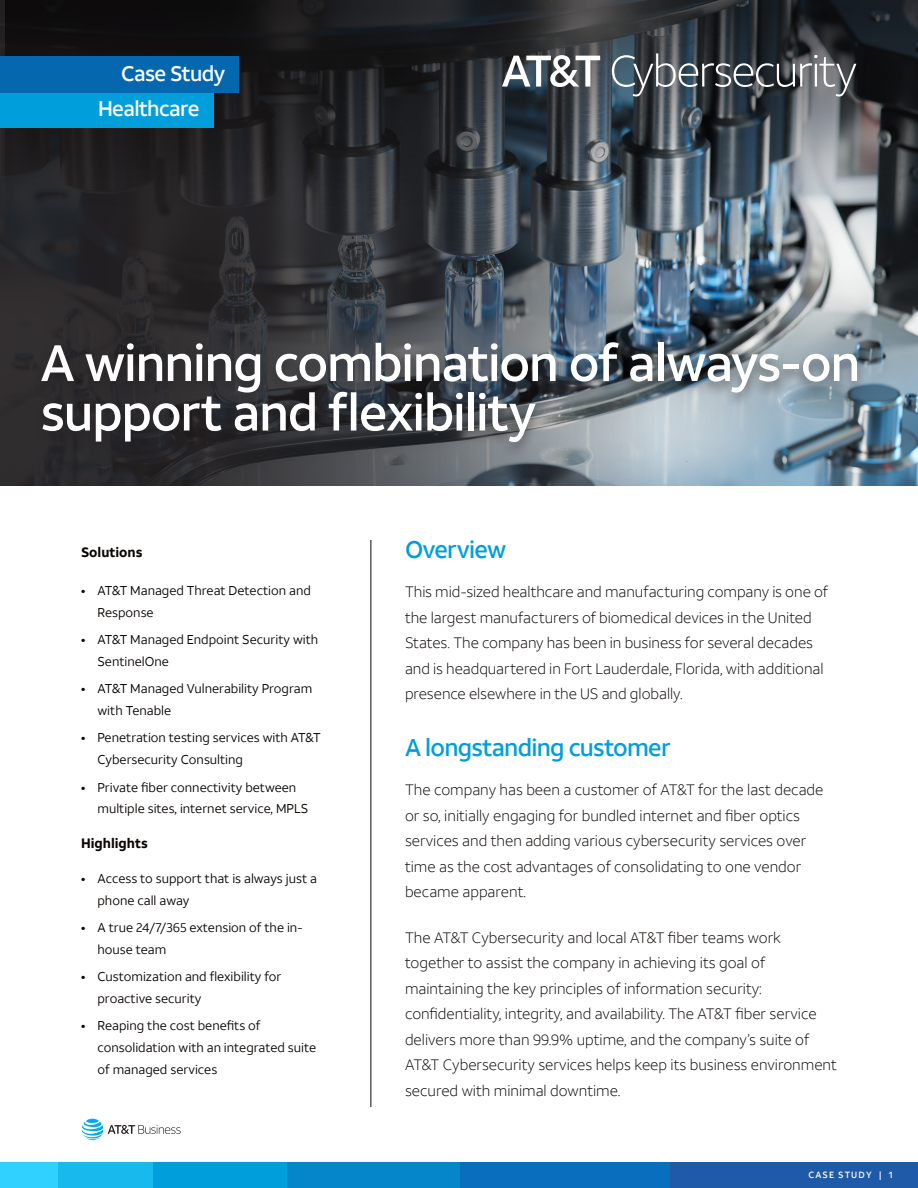
<style>
.page{position:relative;width:918px;height:1188px;background:#fff}
.page>*{position:absolute;margin:0;border:0;box-sizing:border-box;transform-origin:0 0}
.Headline{font:500 51px/49.5px "ATT Aleck Sans";letter-spacing:-.03em;color:#fff}
.Subhead{font:500 24px "ATT Aleck Sans";letter-spacing:-.03em;color:#009fdb}
.Legal{font:500 21px "ATT Aleck Sans";letter-spacing:-.03em;color:#fff}
.Body_Copy{font:300 15px/25.5px "ATT Aleck Sans";color:#0a0604}
.Subhead-2{font:700 13.5px "ATT Aleck Sans";color:#0a0604}
.t1{font:12.75px/21.8px "ATT Aleck Sans";color:#0a0604}
.t2{font:500 9px "ATT Aleck Sans";letter-spacing:.12em;color:#fff}
.s1{font-weight:700}
</style>
<div class="page">
<div style="left:669px;top:1163px;width:249px;height:25px;background:#1f5aa9"></div>
<div style="left:459px;top:1163px;width:211px;height:25px;background:#0a6ebe"></div>
<div style="left:287px;top:1163px;width:172px;height:25px;background:#0586cb"></div>
<div style="left:153px;top:1163px;width:134px;height:25px;background:#009fdb"></div>
<div style="left:57px;top:1163px;width:96px;height:25px;background:#18b9ed"></div>
<div style="left:0;top:1162px;width:57px;height:26px;background:#30d1ff"></div>
<svg style="left:82px;top:1119px;width:99px;height:21px"></svg>
<img style="left:653px;top:205px;width:265px;height:281px">
<svg style="left:0;top:0;width:653px;height:486px;background:#3d4146"></svg>
<svg style="left:5px;top:0;width:913px;height:205px;background:#2f3337"></svg>
<div style="left:0;top:92px;width:213px;height:35px;background:#009fdb"></div>
<div style="left:0;top:56px;width:239px;height:37px;background:#0568ae"></div>
<div style="left:33px;top:339px;width:834px;height:119px;background:#231f20;opacity:.5"></div>
<hr style="left:370px;top:540px;width:1px;height:567px;background:#0a0604">
<svg style="left:502px;top:55px;width:98px;height:32px"></svg>
<svg style="left:612px;top:53px;width:244px;height:44px;background:#5b6267"></svg>
<p class="Legal" style="left:121px;top:61px;width:106px">Case Study</p>
<p class="Legal" style="left:98px;top:96px;width:103px">Healthcare</p>
<p class="Headline" style="left:40px;top:339px;width:821px">A winning combination of always-on support and flexibility</p>
<h2 class="Subhead-2" style="left:81px;top:544px;width:63px">Solutions</h2>
<p class="t1" style="left:98px;top:580px;width:215px;text-indent:-16px"><span class="s1">•</span> AT&amp;T Managed Threat Detection and<br>Response</p>
<p class="t1" style="left:98px;top:629px;width:222px;text-indent:-16px"><span class="s1">•</span> AT&amp;T Managed Endpoint Security with<br>SentinelOne</p>
<p class="t1" style="left:98px;top:678px;width:216px;text-indent:-16px"><span class="s1">•</span> AT&amp;T Managed Vulnerability Program with Tenable</p>
<p class="t1" style="left:98px;top:727px;width:225px;text-indent:-16px"><span class="s1">•</span> Penetration testing services with AT&amp;T<br>Cybersecurity Consulting</p>
<p class="t1" style="left:98px;top:776px;width:212px;text-indent:-16px"><span class="s1">•</span> Private fiber connectivity between multiple sites, internet service, MPLS</p>
<h2 class="Subhead-2" style="left:81px;top:834px;width:68px">Highlights</h2>
<p class="t1" style="left:98px;top:867px;width:221px;text-indent:-16px"><span class="s1">•</span> Access to support that is always just a phone call away</p>
<p class="t1" style="left:98px;top:917px;width:206px;text-indent:-16px"><span class="s1">•</span> A true 24/7/365 extension of the in&shy;house team</p>
<p class="t1" style="left:98px;top:966px;width:186px;text-indent:-16px"><span class="s1">•</span> Customization and flexibility for proactive security</p>
<p class="t1" style="left:98px;top:1015px;width:220px;text-indent:-16px"><span class="s1">•</span> Reaping the cost benefits of consolidation with an integrated suite of managed services</p>
<h2 class="Subhead" style="left:405px;top:535px;width:103px">Overview</h2>
<p class="Body_Copy" style="left:405px;top:579px;width:424px">This mid-sized healthcare and manufacturing company is one of the largest manufacturers of biomedical devices in the United States. The company has been in business for several decades and is headquartered in Fort Lauderdale, Florida, with additional presence elsewhere in the US and globally.</p>
<h2 class="Subhead" style="left:405px;top:733px;width:267px">A longstanding customer</h2>
<p class="Body_Copy" style="left:405px;top:777px;width:420px">The company has been a customer of AT&amp;T for the last decade or so, initially engaging for bundled internet and fiber optics services and then adding various cybersecurity services over time as the cost advantages of consolidating to one vendor became apparent.</p>
<p class="Body_Copy" style="left:405px;top:925px;width:433px">The AT&amp;T Cybersecurity and local AT&amp;T fiber teams work together to assist the company in achieving its goal of maintaining the key principles of information security: confidentiality, integrity, and availability. The AT&amp;T fiber service delivers more than 99.9% uptime, and the company’s suite of AT&amp;T Cybersecurity services helps keep its business environment secured with minimal downtime.</p>
<p class="t2" style="left:808px;top:1169px;width:86px">CASE STUDY | 1</p>
</div>
